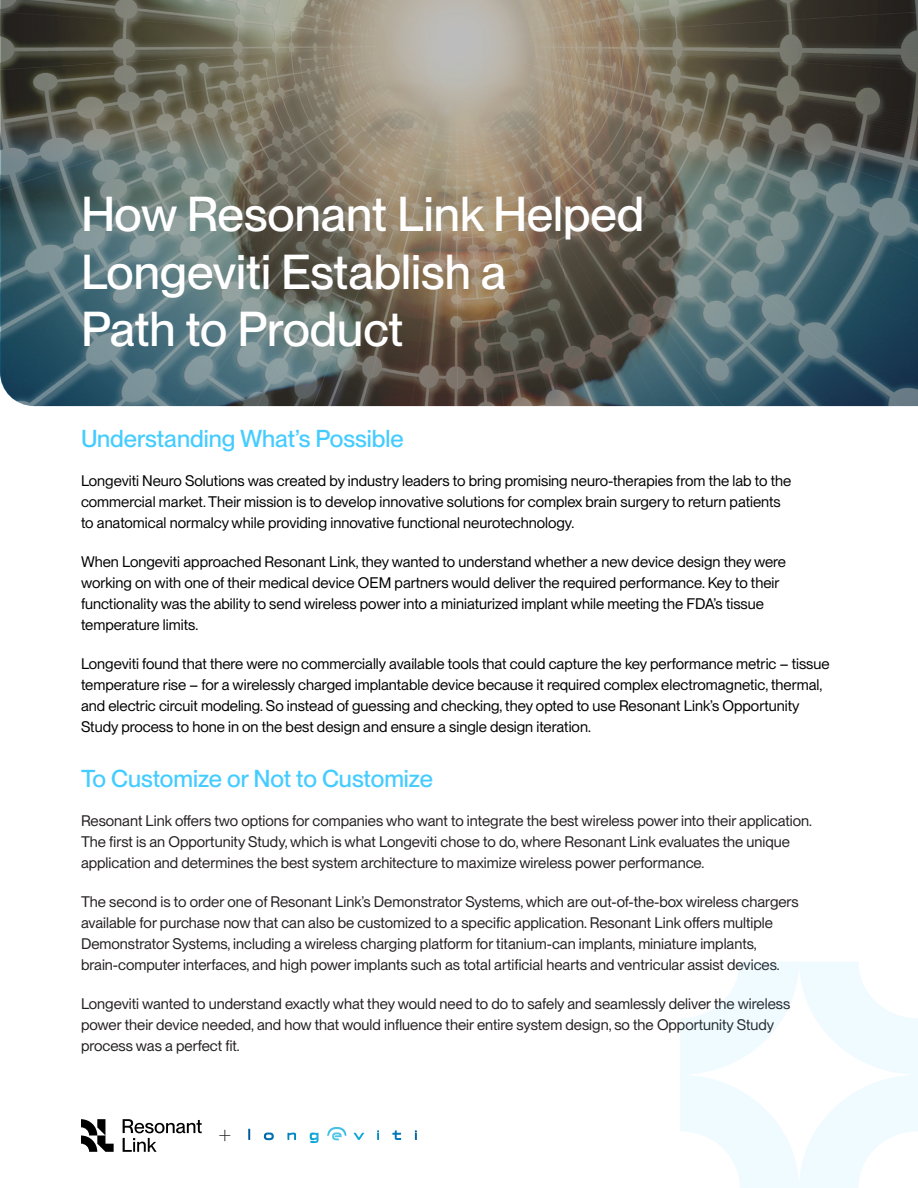
<style>
.page{position:relative;width:918px;height:1188px;background:#fff}
.page>*{position:absolute;margin:0;border:0;box-sizing:border-box;transform-origin:0 0}
.t1{font:500 48px/57.6px "PP Neue Montreal";color:#fff}
.t2{font:100 26.1px "PP Neue Montreal";color:#231f20}
.t3{font:500 24px "PP Neue Montreal";color:#45ccff}
.t4{font:15px/21px "PP Neue Montreal";color:#000}
.t5{font:15px/21px "PP Neue Montreal";color:#231f20}
</style>
<div class="page">
<svg style="left:1px;top:0;width:917px;height:406px;background:#686d66"></svg>
<svg style="left:680px;top:962px;width:238px;height:226px;fill:#f0fbff"></svg>
<svg style="left:327px;top:1127px;width:19px;height:14px"></svg>
<svg style="left:392px;top:1130px;width:9px;height:10px"></svg>
<svg style="left:353px;top:1133px;width:11px;height:7px"></svg>
<svg style="left:248px;top:1129px;width:2px;height:11px"></svg>
<svg style="left:264px;top:1132px;width:10px;height:8px"></svg>
<svg style="left:287px;top:1132px;width:9px;height:8px"></svg>
<svg style="left:309px;top:1132px;width:10px;height:11px"></svg>
<svg style="left:415px;top:1130px;width:2px;height:10px"></svg>
<svg style="left:377px;top:1130px;width:2px;height:10px"></svg>
<svg style="left:81px;top:1119px;width:121px;height:33px"></svg>
<p class="t1" style="left:81px;top:186px;width:565px">How Resonant Link Helped<br>Longeviti Establish a<br>Path to Product</p>
<p class="t3" style="left:81px;top:425px;width:324px">Understanding What’s Possible</p>
<p class="t4" style="left:81px;top:471px;width:712px">Longeviti Neuro Solutions was created by industry leaders to bring promising neuro-therapies from the lab to the commercial market. Their mission is to develop innovative solutions for complex brain surgery to return patients to anatomical normalcy while providing innovative functional neurotechnology.</p>
<p class="t4" style="left:81px;top:552px;width:707px">When Longeviti approached Resonant Link, they wanted to understand whether a new device design they were working on with one of their medical device OEM partners would deliver the required performance. Key to their functionality was the ability to send wireless power into a miniaturized implant while meeting the FDA’s tissue temperature limits.</p>
<p class="t4" style="left:81px;top:654px;width:750px">Longeviti found that there were no commercially available tools that could capture the key performance metric – tissue temperature rise – for a wirelessly charged implantable device because it required complex electromagnetic, thermal, and electric circuit modeling. So instead of guessing and checking, they opted to use Resonant Link’s Opportunity Study process to hone in on the best design and ensure a single design iteration.</p>
<p class="t3" style="left:81px;top:765px;width:354px">To Customize or Not to Customize</p>
<p class="t5" style="left:81px;top:811px;width:732px">Resonant Link offers two options for companies who want to integrate the best wireless power into their application.<br>The first is an Opportunity Study, which is what Longeviti chose to do, where Resonant Link evaluates the unique application and determines the best system architecture to maximize wireless power performance.</p>
<p class="t5" style="left:81px;top:892px;width:719px">The second is to order one of Resonant Link’s Demonstrator Systems, which are out-of-the-box wireless chargers available for purchase now that can also be customized to a specific application. Resonant Link offers multiple Demonstrator Systems, including a wireless charging platform for titanium-can implants, miniature implants, brain-computer interfaces, and high power implants such as total artificial hearts and ventricular assist devices.</p>
<p class="t5" style="left:81px;top:994px;width:711px">Longeviti wanted to understand exactly what they would need to do to safely and seamlessly deliver the wireless power their device needed, and how that would influence their entire system design, so the Opportunity Study process was a perfect fit.</p>
<h2 class="t2" style="left:218px;top:1120px;width:15px">+</h2>
</div>
